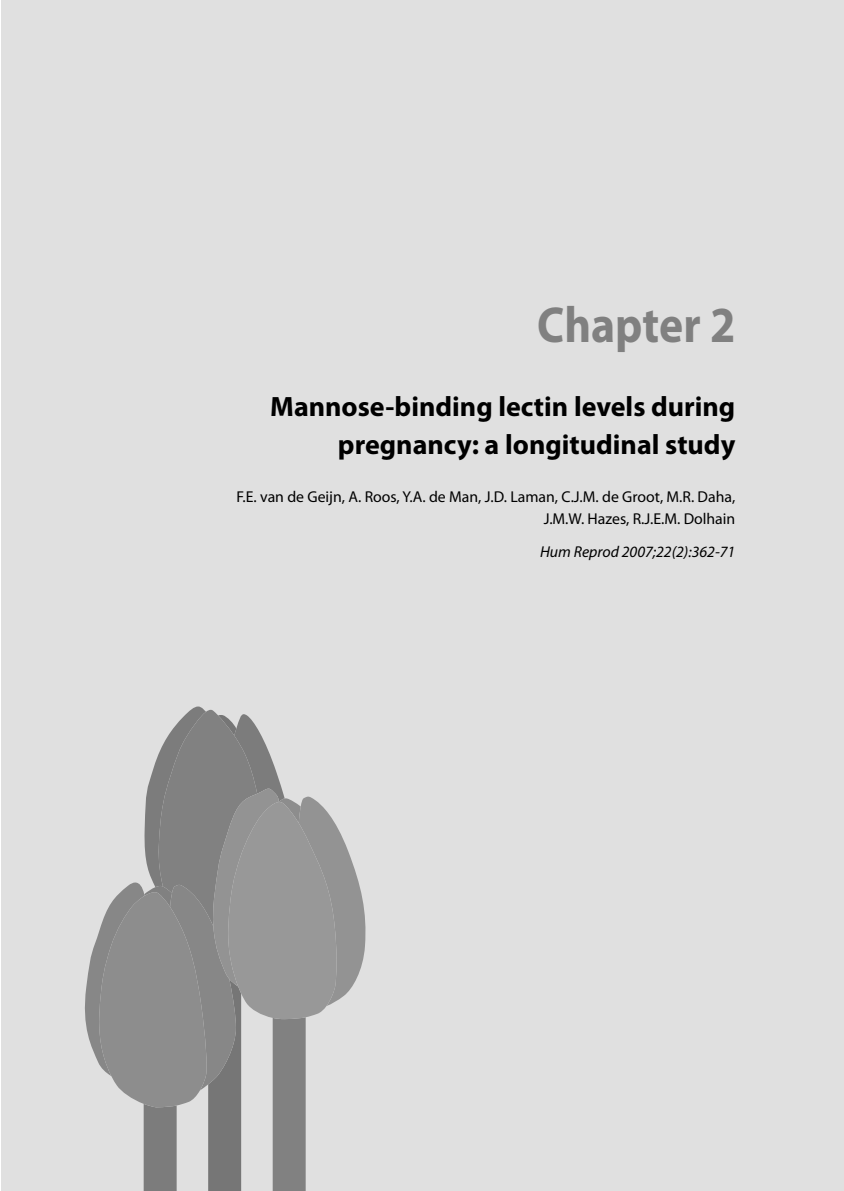
<style>
.page{position:relative;width:844px;height:1191px;background:#fff}
.page>*{position:absolute;margin:0;border:0;box-sizing:border-box;transform-origin:0 0}
.t1{font:700 50.75px "Myriad Pro";color:#808080;scale:.9 1}
.t2{font:700 28px/38.5px "Myriad Pro";color:#000;text-align:right}
.t3{font:15.75px/22.8px "Myriad Pro";color:#000;text-align:right}
.t4{font:italic 15.75px "Myriad Pro";color:#000}
</style>
<div class="page">
<div style="left:1px;top:0;width:842px;height:1190px;background:#e0e0e0"></div>
<svg style="left:85px;top:706px;width:281px;height:484px"></svg>
<h1 class="t1" style="left:537px;top:306px;width:221px">Chapter 2</h1>
<h2 class="t2" style="left:270px;top:389px;width:466px">Mannose-binding lectin levels during pregnancy: a longitudinal study</h2>
<p class="t3" style="left:236px;top:486px;width:500px">F.E. van de Geijn, A. Roos, Y.A. de Man, J.D. Laman, C.J.M. de Groot, M.R. Daha,<br>J.M.W. Hazes, R.J.E.M. Dolhain</p>
<p class="t4" style="left:539px;top:546px;width:197px">Hum Reprod 2007;22(2):362-71</p>
</div>
